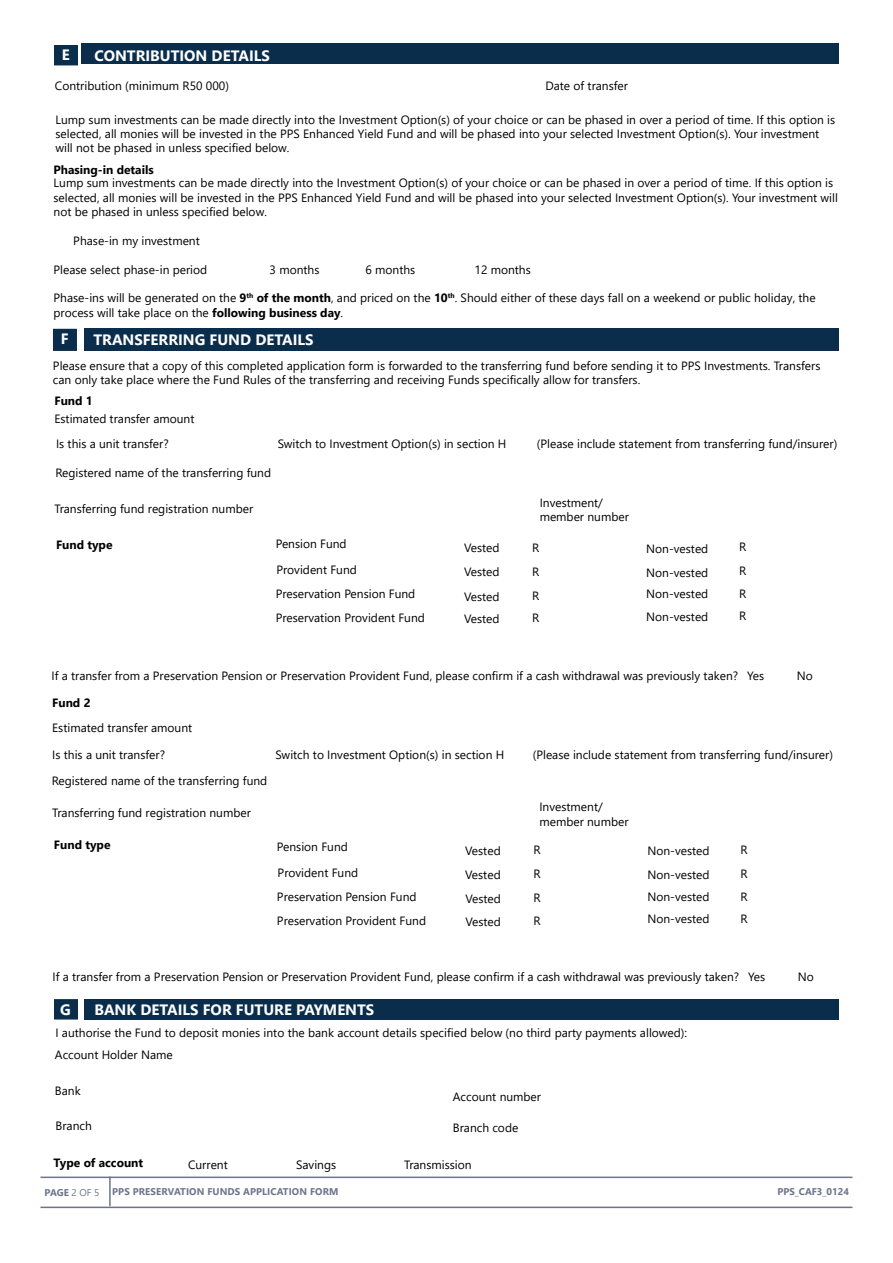
<style>
.page{position:relative;width:893px;height:1263px;background:#fff}
.page>*{position:absolute;margin:0;border:0;box-sizing:border-box;transform-origin:0 0}
.t1{font:700 15px "Segoe UI";color:#fff}
.t2{font:12px/14.4px "Segoe UI";color:#000}
.t3{font:700 12px "Segoe UI";color:#000}
.t4{font:700 9.75px "Segoe UI";letter-spacing:.01em;color:#6c7589}
.s1{font-weight:700}
.s2{font-weight:400}
</style>
<div class="page">
<hr style="left:109px;top:1176px;width:2px;height:30px;background:#6c7589">
<hr style="left:40px;top:1206px;width:812px;height:2px;background:#6c7589">
<hr style="left:40px;top:1176px;width:812px;height:2px;background:#6c7589">
<div style="left:54px;top:45px;width:24px;height:20px;background:#092d4b"></div>
<div style="left:82px;top:44px;width:757px;height:20px;background:#092d4b"></div>
<div style="left:53px;top:329px;width:24px;height:22px;background:#092d4b"></div>
<div style="left:84px;top:329px;width:755px;height:22px;background:#092d4b"></div>
<div style="left:54px;top:999px;width:24px;height:20px;background:#092d4b;border:2px solid #092d4b"></div>
<div style="left:84px;top:999px;width:755px;height:20px;background:#092d4b"></div>
<p class="t1" style="left:62px;top:41px;width:9px">E</p>
<p class="t1" style="left:94px;top:42px;width:177px">CONTRIBUTION DETAILS</p>
<p class="t2" style="left:55px;top:77px;width:176px">Contribution (minimum R50 000)</p>
<p class="t2" style="left:545px;top:77px;width:84px">Date of transfer</p>
<p class="t2" style="left:56px;top:111px;width:781px">Lump sum investments can be made directly into the Investment Option(s) of your choice or can be phased in over a period of time. If this option is selected, all monies will be invested in the PPS Enhanced Yield Fund and will be phased into your selected Investment Option(s). Your investment will not be phased in unless specified below.</p>
<p class="t3" style="left:53px;top:158px;width:102px">Phasing-in details</p>
<p class="t2" style="left:54px;top:175px;width:786px">Lump sum investments can be made directly into the Investment Option(s) of your choice or can be phased in over a period of time. If this option is selected, all monies will be invested in the PPS Enhanced Yield Fund and will be phased into your selected Investment Option(s). Your investment will not be phased in unless specified below.</p>
<p class="t2" style="left:73px;top:232px;width:128px">Phase-in my investment</p>
<p class="t2" style="left:54px;top:261px;width:155px">Please select phase-in period</p>
<p class="t2" style="left:270px;top:261px;width:51px">3 months</p>
<p class="t2" style="left:365px;top:261px;width:51px">6 months</p>
<p class="t2" style="left:474px;top:261px;width:58px">12 months</p>
<p class="t2" style="left:54px;top:290px;width:764px">Phase-ins will be generated on the <span class="s1">9</span><sup>th</sup> <span class="s1">of the month</span>, and priced on the <span class="s1">10</span><sup>th</sup>. Should either of these days fall on a weekend or public holiday, the process will take place on the <span class="s1">following business day</span>.</p>
<p class="t1" style="left:61px;top:325px;width:9px">F</p>
<p class="t1" style="left:93px;top:325px;width:222px">TRANSFERRING FUND DETAILS</p>
<p class="t2" style="left:53px;top:357px;width:769px">Please ensure that a copy of this completed application form is forwarded to the transferring fund before sending it to PPS Investments. Transfers can only take place where the Fund Rules of the transferring and receiving Funds specifically allow for transfers.</p>
<p class="t3" style="left:54px;top:389px;width:40px">Fund 1</p>
<p class="t2" style="left:56px;top:435px;width:114px">Is this a unit transfer?</p>
<p class="t2" style="left:55px;top:464px;width:217px">Registered name of the transferring fund</p>
<p class="t2" style="left:54px;top:500px;width:200px">Transferring fund registration number</p>
<p class="t2" style="left:540px;top:494px;width:91px">Investment/ member number</p>
<p class="t2" style="left:54px;top:410px;width:142px">Estimated transfer amount</p>
<p class="t2" style="left:278px;top:435px;width:230px">Switch to Investment Option(s) in section H</p>
<p class="t2" style="left:537px;top:435px;width:302px">(Please include statement from transferring fund/insurer)</p>
<p class="t3" style="left:56px;top:533px;width:58px">Fund type</p>
<p class="t2" style="left:276px;top:536px;width:72px">Pension Fund</p>
<p class="t2" style="left:464px;top:540px;width:37px">Vested</p>
<p class="t2" style="left:532px;top:539px;width:9px">R</p>
<p class="t2" style="left:646px;top:540px;width:64px">Non-vested</p>
<p class="t2" style="left:739px;top:539px;width:9px">R</p>
<p class="t2" style="left:276px;top:561px;width:82px">Provident Fund</p>
<p class="t2" style="left:464px;top:564px;width:37px">Vested</p>
<p class="t2" style="left:532px;top:563px;width:9px">R</p>
<p class="t2" style="left:646px;top:564px;width:64px">Non-vested</p>
<p class="t2" style="left:739px;top:563px;width:9px">R</p>
<p class="t2" style="left:276px;top:581px;width:151px;line-height:24px">Preservation Pension Fund<br>Preservation Provident Fund</p>
<p class="t2" style="left:464px;top:588px;width:37px">Vested</p>
<p class="t2" style="left:464px;top:611px;width:37px">Vested</p>
<p class="t2" style="left:532px;top:587px;width:9px">R</p>
<p class="t2" style="left:532px;top:610px;width:9px">R</p>
<p class="t2" style="left:646px;top:586px;width:64px">Non-vested</p>
<p class="t2" style="left:646px;top:608px;width:64px">Non-vested</p>
<p class="t2" style="left:739px;top:585px;width:9px">R</p>
<p class="t2" style="left:739px;top:608px;width:9px">R</p>
<p class="t2" style="left:52px;top:668px;width:714px">If a transfer from a Preservation Pension or Preservation Provident Fund, please confirm if a cash withdrawal was previously taken? Yes</p>
<p class="t2" style="left:797px;top:667px;width:18px">No</p>
<p class="t3" style="left:52px;top:692px;width:40px">Fund 2</p>
<p class="t2" style="left:52px;top:719px;width:142px">Estimated transfer amount</p>
<p class="t2" style="left:52px;top:741px;width:217px;line-height:25.8px">Is this a unit transfer?<br>Registered name of the transferring fund</p>
<p class="t2" style="left:52px;top:804px;width:200px">Transferring fund registration number</p>
<p class="t3" style="left:54px;top:833px;width:58px">Fund type</p>
<p class="t2" style="left:275px;top:746px;width:230px">Switch to Investment Option(s) in section H</p>
<p class="t2" style="left:277px;top:838px;width:72px">Pension Fund</p>
<p class="t2" style="left:465px;top:842px;width:37px">Vested</p>
<p class="t2" style="left:278px;top:864px;width:82px">Provident Fund</p>
<p class="t2" style="left:465px;top:866px;width:37px">Vested</p>
<p class="t2" style="left:277px;top:883px;width:151px;line-height:24px">Preservation Pension Fund<br>Preservation Provident Fund</p>
<p class="t2" style="left:465px;top:891px;width:37px">Vested</p>
<p class="t2" style="left:465px;top:913px;width:37px">Vested</p>
<p class="t2" style="left:533px;top:746px;width:302px">(Please include statement from transferring fund/insurer)</p>
<p class="t2" style="left:539px;top:799px;width:91px">Investment/ member number</p>
<p class="t2" style="left:533px;top:842px;width:9px">R</p>
<p class="t2" style="left:647px;top:843px;width:64px">Non-vested</p>
<p class="t2" style="left:740px;top:841px;width:9px">R</p>
<p class="t2" style="left:533px;top:866px;width:9px">R</p>
<p class="t2" style="left:647px;top:867px;width:64px">Non-vested</p>
<p class="t2" style="left:740px;top:865px;width:9px">R</p>
<p class="t2" style="left:533px;top:890px;width:9px">R</p>
<p class="t2" style="left:647px;top:888px;width:64px">Non-vested</p>
<p class="t2" style="left:740px;top:888px;width:9px">R</p>
<p class="t2" style="left:533px;top:912px;width:9px">R</p>
<p class="t2" style="left:647px;top:911px;width:64px">Non-vested</p>
<p class="t2" style="left:740px;top:910px;width:9px">R</p>
<p class="t2" style="left:53px;top:969px;width:714px">If a transfer from a Preservation Pension or Preservation Provident Fund, please confirm if a cash withdrawal was previously taken? Yes</p>
<p class="t2" style="left:798px;top:968px;width:18px">No</p>
<p class="t1" style="left:60px;top:995px;width:12px">G</p>
<p class="t1" style="left:94px;top:996px;width:281px">BANK DETAILS FOR FUTURE PAYMENTS</p>
<p class="t2" style="left:56px;top:1024px;width:633px">I authorise the Fund to deposit monies into the bank account details specified below (no third party payments allowed):</p>
<p class="t2" style="left:55px;top:1046px;width:119px">Account Holder Name</p>
<p class="t2" style="left:55px;top:1082px;width:27px">Bank</p>
<p class="t2" style="left:56px;top:1118px;width:38px">Branch</p>
<p class="t3" style="left:53px;top:1151px;width:91px">Type of account</p>
<p class="t2" style="left:453px;top:1088px;width:90px">Account number</p>
<p class="t2" style="left:453px;top:1120px;width:67px">Branch code</p>
<p class="t2" style="left:188px;top:1156px;width:41px">Current</p>
<p class="t2" style="left:296px;top:1156px;width:42px">Savings</p>
<p class="t2" style="left:404px;top:1156px;width:69px">Transmission</p>
<p class="t4" style="left:45px;top:1183px;width:56px">PAGE <span class="s2">2 OF 5</span></p>
<p class="t4" style="left:112px;top:1182px;width:228px">PPS PRESERVATION FUNDS APPLICATION FORM</p>
<p class="t4" style="left:777px;top:1182px;width:73px">PPS_CAF3_0124</p>
</div>
